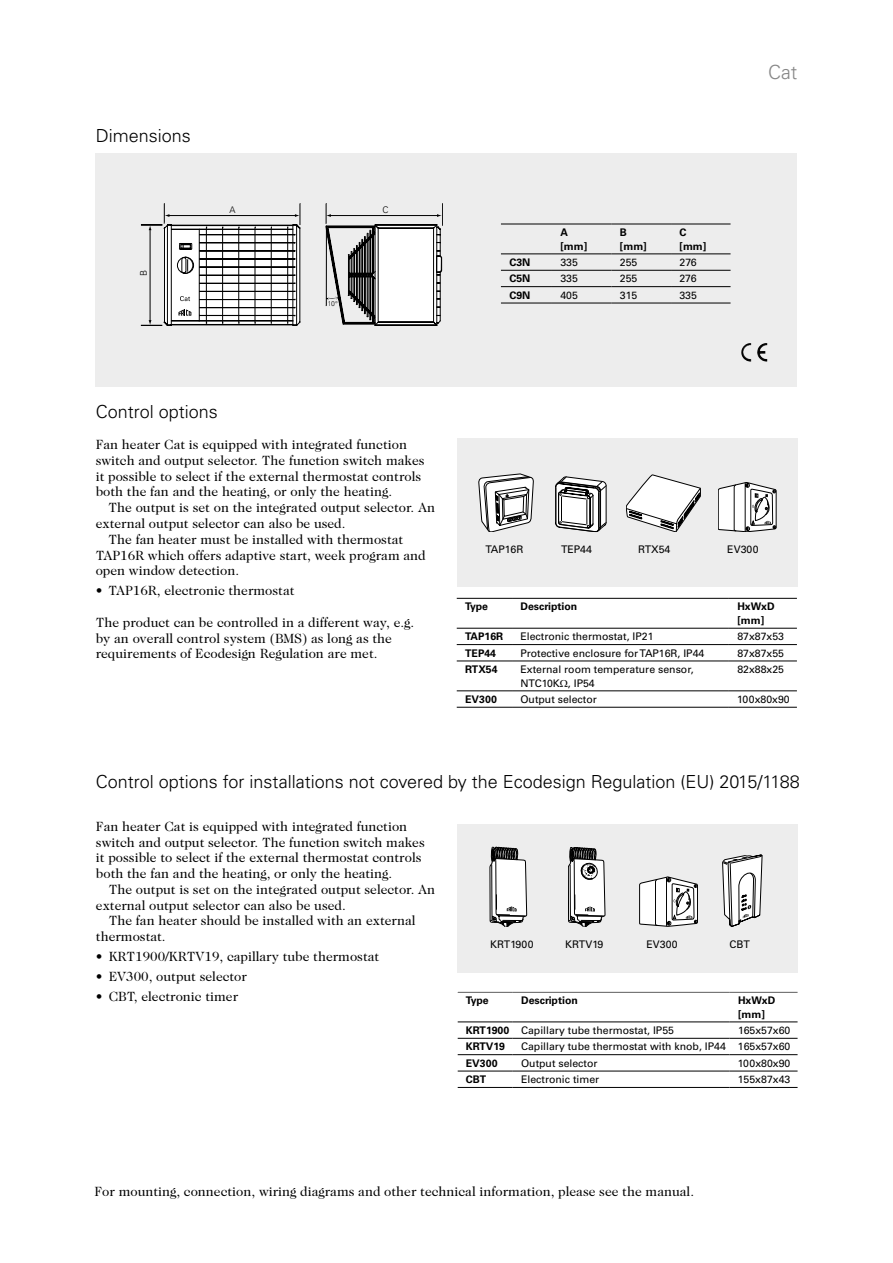
<style>
.page{position:relative;width:893px;height:1263px;background:#fff}
.page>*{position:absolute;margin:0;border:0;box-sizing:border-box;transform-origin:0 0}
.t1{font:300 19.5px "Univers";color:#878787}
.t2{font:300 18px "Univers";color:#000}
.t3{font:13.5px/15.8px "Caslon Two Twenty Four";color:#000}
.t4{font:10.5px/13.5px "Univers";color:#000}
.t5{font:700 10.5px/13.5px "Univers";color:#000}
.t6{font:300 9.15px "Univers";color:#000}
.t7{font:300 6.9px "Univers";color:#000}
.s1{font-weight:700}
</style>
<div class="page">
<div style="left:96px;top:153px;width:701px;height:233px;background:#ededed"></div>
<div style="left:458px;top:438px;width:340px;height:149px;background:#ededed"></div>
<svg style="left:140px;top:203px;width:303px;height:123px"></svg>
<img style="left:741px;top:343px;width:26px;height:19px">
<svg style="left:478px;top:474px;width:55px;height:58px"></svg>
<svg style="left:626px;top:475px;width:75px;height:57px"></svg>
<svg style="left:556px;top:477px;width:50px;height:55px;background:#aeaeae"></svg>
<div style="left:457px;top:824px;width:340px;height:149px;background:#ededed"></div>
<svg style="left:490px;top:847px;width:37px;height:80px;background:#bebebe"></svg>
<svg style="left:568px;top:847px;width:37px;height:80px;background:#b2b2b2"></svg>
<svg style="left:639px;top:877px;width:59px;height:49px;background:#c9c9c9"></svg>
<svg style="left:718px;top:482px;width:58px;height:50px;background:#cbcbcb"></svg>
<svg style="left:722px;top:855px;width:40px;height:71px"></svg>
<hr style="left:501px;top:224px;width:51px;height:1px;background:#000">
<hr style="left:552px;top:224px;width:59px;height:1px;background:#000">
<hr style="left:611px;top:224px;width:60px;height:1px;background:#000">
<hr style="left:671px;top:224px;width:60px;height:1px;background:#000">
<hr style="left:501px;top:253px;width:51px;height:1px;background:#000">
<hr style="left:552px;top:253px;width:59px;height:1px;background:#000">
<hr style="left:611px;top:253px;width:60px;height:1px;background:#000">
<hr style="left:671px;top:253px;width:60px;height:1px;background:#000">
<hr style="left:501px;top:303px;width:51px;height:1px;background:#000">
<hr style="left:552px;top:303px;width:59px;height:1px;background:#000">
<hr style="left:611px;top:303px;width:60px;height:1px;background:#000">
<hr style="left:671px;top:303px;width:60px;height:1px;background:#000">
<hr style="left:501px;top:270px;width:51px;height:1px;background:#000">
<hr style="left:552px;top:270px;width:59px;height:1px;background:#000">
<hr style="left:611px;top:270px;width:60px;height:1px;background:#000">
<hr style="left:671px;top:270px;width:60px;height:1px;background:#000">
<hr style="left:501px;top:286px;width:51px;height:1px;background:#000">
<hr style="left:552px;top:286px;width:59px;height:1px;background:#000">
<hr style="left:611px;top:286px;width:60px;height:1px;background:#000">
<hr style="left:671px;top:286px;width:60px;height:1px;background:#000">
<hr style="left:457px;top:598px;width:55px;height:1px;background:#000">
<hr style="left:512px;top:598px;width:217px;height:1px;background:#000">
<hr style="left:729px;top:598px;width:68px;height:1px;background:#000">
<hr style="left:457px;top:691px;width:55px;height:1px;background:#000">
<hr style="left:512px;top:691px;width:217px;height:1px;background:#000">
<hr style="left:729px;top:691px;width:68px;height:1px;background:#000">
<hr style="left:457px;top:707px;width:55px;height:1px;background:#000">
<hr style="left:512px;top:707px;width:217px;height:1px;background:#000">
<hr style="left:729px;top:707px;width:68px;height:1px;background:#000">
<hr style="left:457px;top:644px;width:55px;height:1px;background:#000">
<hr style="left:512px;top:644px;width:217px;height:1px;background:#000">
<hr style="left:729px;top:644px;width:68px;height:1px;background:#000">
<hr style="left:457px;top:661px;width:55px;height:1px;background:#000">
<hr style="left:512px;top:661px;width:217px;height:1px;background:#000">
<hr style="left:729px;top:661px;width:68px;height:1px;background:#000">
<hr style="left:457px;top:628px;width:55px;height:1px;background:#000">
<hr style="left:512px;top:628px;width:217px;height:1px;background:#000">
<hr style="left:729px;top:628px;width:68px;height:1px;background:#000">
<hr style="left:457px;top:1038px;width:56px;height:1px;background:#000">
<hr style="left:513px;top:1038px;width:216px;height:1px;background:#000">
<hr style="left:729px;top:1038px;width:69px;height:1px;background:#000">
<hr style="left:457px;top:1054px;width:56px;height:1px;background:#000">
<hr style="left:513px;top:1054px;width:216px;height:1px;background:#000">
<hr style="left:729px;top:1054px;width:69px;height:1px;background:#000">
<hr style="left:457px;top:1071px;width:56px;height:1px;background:#000">
<hr style="left:513px;top:1071px;width:216px;height:1px;background:#000">
<hr style="left:729px;top:1071px;width:69px;height:1px;background:#000">
<hr style="left:457px;top:1021px;width:56px;height:1px;background:#000">
<hr style="left:513px;top:1021px;width:216px;height:1px;background:#000">
<hr style="left:729px;top:1021px;width:69px;height:1px;background:#000">
<hr style="left:457px;top:1087px;width:56px;height:1px;background:#000">
<hr style="left:513px;top:1087px;width:216px;height:1px;background:#000">
<hr style="left:729px;top:1087px;width:69px;height:1px;background:#000">
<div style="left:457px;top:991px;width:346px;height:130px;border:1px solid #fff"></div>
<h2 class="t2" style="left:96px;top:125px;width:97px">Dimensions</h2>
<p class="t6" style="left:138px;top:276px;width:8px;rotate:-90deg">B</p>
<p class="t6" style="left:229px;top:204px;width:8px">A</p>
<p class="t7" style="left:328px;top:300px;width:11px">10°</p>
<p class="t6" style="left:383px;top:204px;width:8px">C</p>
<p class="t5" style="left:560px;top:226px;width:28px">A [mm]</p>
<p class="t5" style="left:620px;top:226px;width:28px">B [mm]</p>
<p class="t5" style="left:679px;top:226px;width:28px">C [mm]</p>
<p class="t5" style="left:509px;top:256px;width:23px">C3N</p>
<p class="t4" style="left:560px;top:256px;width:19px">335</p>
<p class="t4" style="left:620px;top:256px;width:19px">255</p>
<p class="t4" style="left:679px;top:256px;width:19px">276</p>
<p class="t5" style="left:509px;top:272px;width:23px">C5N</p>
<p class="t4" style="left:560px;top:272px;width:19px">335</p>
<p class="t4" style="left:620px;top:272px;width:19px">255</p>
<p class="t4" style="left:679px;top:272px;width:19px">276</p>
<p class="t5" style="left:509px;top:288px;width:23px">C9N</p>
<p class="t4" style="left:560px;top:288px;width:19px">405</p>
<p class="t4" style="left:620px;top:288px;width:19px">315</p>
<p class="t4" style="left:679px;top:288px;width:19px">335</p>
<h1 class="t1" style="left:768px;top:61px;width:31px">Cat</h1>
<h2 class="t2" style="left:96px;top:401px;width:124px">Control options</h2>
<p class="t3" style="left:96px;top:437px;width:330px">Fan heater Cat is equipped with integrated function switch and output selector. The function switch makes it possible to select if the external thermostat controls both the fan and the heating, or only the heating.</p>
<p class="t3" style="left:108px;top:500px;width:328px">The output is set on the integrated output selector. An</p>
<p class="t3" style="left:96px;top:515px;width:251px">external output selector can also be used.</p>
<p class="t3" style="left:108px;top:531px;width:296px">The fan heater must be installed with thermostat</p>
<p class="t3" style="left:96px;top:547px;width:332px">TAP16R which offers adaptive start, week program and</p>
<p class="t3" style="left:96px;top:563px;width:145px">open window detection.</p>
<p class="t3" style="left:96px;top:583px;width:200px">• TAP16R, electronic thermostat</p>
<p class="t3" style="left:96px;top:614px;width:320px">The product can be controlled in a different way, e.g. by an overall control system (BMS) as long as the requirements of Ecodesign Regulation are met.</p>
<p class="t4" style="left:485px;top:543px;width:40px">TAP16R</p>
<p class="t4" style="left:561px;top:543px;width:32px">TEP44</p>
<p class="t4" style="left:638px;top:543px;width:34px">RTX54</p>
<p class="t4" style="left:727px;top:543px;width:33px">EV300</p>
<p class="t5" style="left:465px;top:600px;width:24px">Type</p>
<p class="t5" style="left:520px;top:600px;width:58px">Description</p>
<p class="t5" style="left:737px;top:600px;width:39px">HxWxD [mm]</p>
<p class="t5" style="left:465px;top:630px;width:40px">TAP16R</p>
<p class="t4" style="left:520px;top:630px;width:135px">Electronic thermostat, IP21</p>
<p class="t4" style="left:737px;top:630px;width:48px">87x87x53</p>
<p class="t5" style="left:465px;top:646px;width:32px">TEP44</p>
<p class="t4" style="left:520px;top:646px;width:185px">Protective enclosure for TAP16R, IP44</p>
<p class="t4" style="left:737px;top:646px;width:48px">87x87x55</p>
<p class="t5" style="left:465px;top:663px;width:34px">RTX54</p>
<p class="t4" style="left:520px;top:663px;width:175px">External room temperature sensor,<br>NTC10K , IP54</p>
<p class="t4" style="left:737px;top:663px;width:48px">82x88x25</p>
<p class="t5" style="left:465px;top:693px;width:33px">EV300</p>
<p class="t4" style="left:520px;top:692px;width:78px">Output selector</p>
<p class="t4" style="left:737px;top:692px;width:54px">100x80x90</p>
<h2 class="t2" style="left:96px;top:771px;width:705px">Control options for installations not covered by the Ecodesign Regulation (EU) 2015/1188</h2>
<p class="t3" style="left:96px;top:818px;width:330px">Fan heater Cat is equipped with integrated function switch and output selector. The function switch makes it possible to select if the external thermostat controls both the fan and the heating, or only the heating.</p>
<p class="t3" style="left:96px;top:881px;width:341px;text-indent:13px">The output is set on the integrated output selector. An external output selector can also be used.</p>
<p class="t3" style="left:96px;top:913px;width:321px;text-indent:13px">The fan heater should be installed with an external thermostat.</p>
<p class="t3" style="left:96px;top:949px;width:285px">• KRT1900/KRTV19, capillary tube thermostat</p>
<p class="t3" style="left:96px;top:969px;width:153px">• EV300, output selector</p>
<p class="t3" style="left:96px;top:989px;width:144px">• CBT, electronic timer</p>
<p class="t4" style="left:490px;top:938px;width:45px">KRT1900</p>
<p class="t4" style="left:565px;top:938px;width:40px">KRTV19</p>
<p class="t4" style="left:646px;top:938px;width:33px">EV300</p>
<p class="t4" style="left:729px;top:938px;width:22px">CBT</p>
<p class="t5" style="left:466px;top:994px;width:24px">Type</p>
<p class="t5" style="left:521px;top:994px;width:58px">Description</p>
<p class="t5" style="left:738px;top:994px;width:39px">HxWxD [mm]</p>
<p class="t4" style="left:466px;top:1024px;width:210px"><span class="s1">KRT1900</span> Capillary tube thermostat, IP55</p>
<p class="t4" style="left:738px;top:1024px;width:54px">165x57x60</p>
<p class="t5" style="left:466px;top:1040px;width:41px">KRTV19</p>
<p class="t4" style="left:521px;top:1040px;width:271px">Capillary tube thermostat with knob, IP44 165x57x60</p>
<p class="t5" style="left:466px;top:1056px;width:33px">EV300</p>
<p class="t4" style="left:521px;top:1056px;width:78px">Output selector</p>
<p class="t4" style="left:738px;top:1056px;width:54px">100x80x90</p>
<p class="t5" style="left:466px;top:1073px;width:22px">CBT</p>
<p class="t4" style="left:521px;top:1073px;width:80px">Electronic timer</p>
<p class="t4" style="left:738px;top:1073px;width:54px">155x87x43</p>
<p class="t3" style="left:94px;top:1183px;width:601px">For mounting, connection, wiring diagrams and other technical information, please see the manual.</p>
</div>
